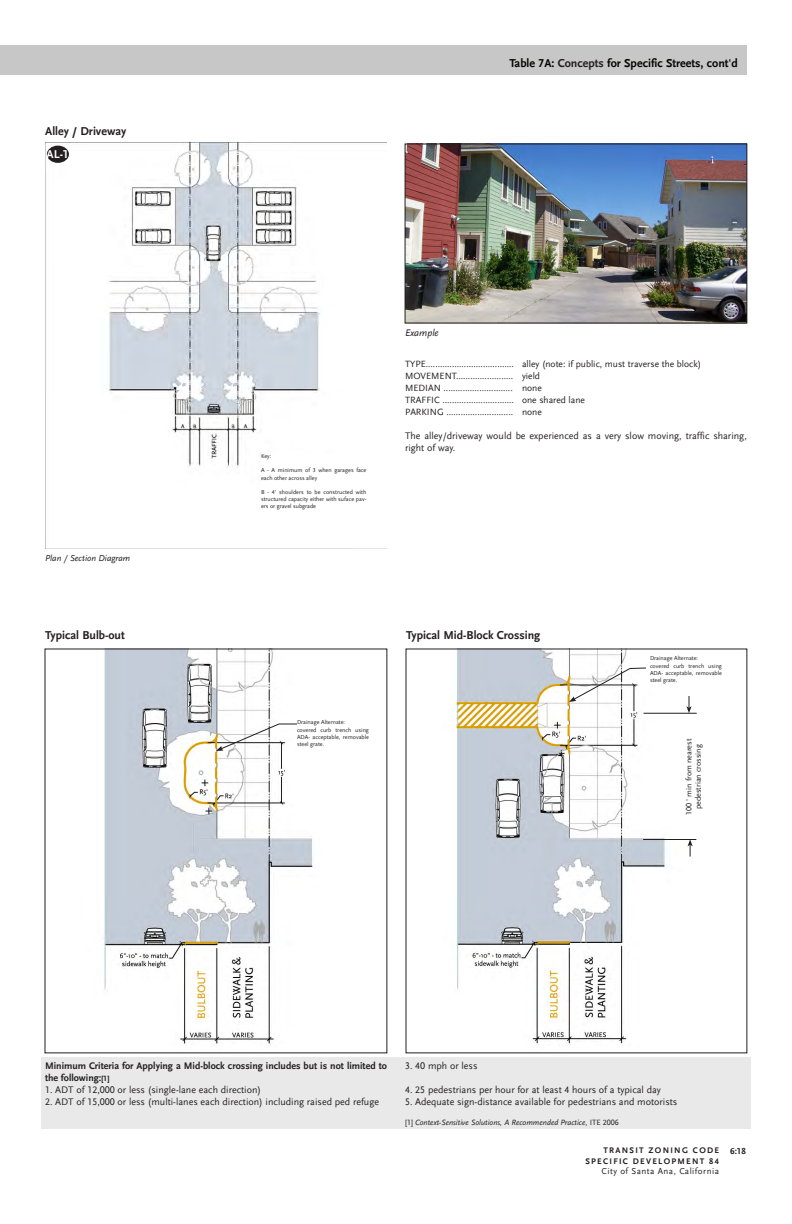
<style>
.page{position:relative;width:792px;height:1224px;background:#fff}
.page>*{position:absolute;margin:0;border:0;box-sizing:border-box;transform-origin:0 0}
.body_header{font:700 12px "Scala Sans LF";color:#231f20}
.Image_Caption{font:700 12px "Scala Sans LF";color:#040503}
.t1{font:700 12px "Scala Sans LF";color:#fff}
.body_header-2{font:10px/12px "Scala Sans LF";color:#231f20}
.body_header-3{font:700 10px/12px "Scala Sans LF";color:#231f20}
.t2{font:italic 10px "Scala Sans LF";color:#231f20}
.t3{font:9.5px "Scala Sans LF";color:#231f20}
.t4{font:9px "Scala Sans LF";letter-spacing:.05em;color:#231f20}
.t5{font:italic 9px "Scala Sans LF";color:#231f20}
.t6{font:700 8.5px/10.2px "Scala Sans LF";letter-spacing:.15em;color:#231f20}
.body_header-4{font:italic 8px "Scala Sans LF";color:#231f20}
.t7{font:8px "Scala Sans LF";color:#231f20}
.t8{font:6px/7.2px "Scala Sans LF";color:#231f20;text-align:justify}
.s1{color:#231f20}
.s2{font-size:8px}
.s3{font-style:normal}
.s4{font-size:9px}
</style>
<div class="page">
<div style="left:0;top:45px;width:747px;height:30px;background:#c8c7c7"></div>
<div style="left:41px;top:1057px;width:710px;height:71px;background:#e9e9e9"></div>
<img style="left:407px;top:146px;width:338px;height:175px">
<div style="left:405px;top:144px;width:342px;height:179px;border:1px solid #231f20"></div>
<img style="left:104px;top:651px;width:209px;height:395px">
<img style="left:453px;top:651px;width:244px;height:394px">
<svg style="left:216px;top:723px;width:82px;height:28px"></svg>
<svg style="left:569px;top:667px;width:78px;height:35px"></svg>
<hr style="left:644px;top:713px;width:53px;height:1px;background:#231f20">
<svg style="left:686px;top:696px;width:6px;height:17px"></svg>
<svg style="left:688px;top:840px;width:5px;height:17px"></svg>
<hr style="left:643px;top:839px;width:53px;height:1px;background:#231f20">
<img style="left:45px;top:143px;width:342px;height:406px">
<div style="left:47px;top:146px;width:22px;height:17px;background:#231f20;border-radius:50%"></div>
<div style="left:261px;top:454px;width:105px;height:57px;background:#fff"></div>
<p class="body_header" style="left:45px;top:124px;width:83px">Alley / Driveway</p>
<p class="t1" style="left:47px;top:148px;width:24px">AL-1</p>
<p class="t5" style="left:45px;top:553px;width:86px">Plan / Section Diagram</p>
<p class="Image_Caption" style="left:509px;top:56px;width:230px">Table 7A: <span class="s1">Concepts</span> for Specific Streets, cont'd</p>
<p class="t8" style="left:261px;top:452px;width:12px">Key:</p>
<p class="t8" style="left:261px;top:467px;width:107px">A - A minimum of 3 when garages face each other across alley</p>
<p class="t8" style="left:261px;top:488px;width:107px">B - 4' shoulders to be constructed with structured capacity either with suface pav&shy;ers or gravel subgrade</p>
<p class="t2" style="left:405px;top:327px;width:35px">Example</p>
<p class="t3" style="left:405px;top:359px;width:298px">TYPE..................................... alley (note: if public, must traverse the block)</p>
<p class="t3" style="left:405px;top:371px;width:137px">MOVEMENT........................ yield</p>
<p class="t3" style="left:405px;top:383px;width:138px">MEDIAN ............................. none</p>
<p class="t3" style="left:405px;top:395px;width:181px">TRAFFIC .............................. one shared lane</p>
<p class="t3" style="left:405px;top:407px;width:138px">PARKING ............................ none</p>
<p class="body_header-2" style="left:405px;top:430px;width:343px">The alley/driveway would be experienced as a very slow moving, traffic sharing, right of way.</p>
<p class="body_header" style="left:45px;top:628px;width:81px">Typical Bulb-out</p>
<p class="body_header" style="left:406px;top:628px;width:136px">Typical Mid-Block Crossing</p>
<p class="t8" style="left:297px;top:719px;width:50px">Drainage Alternate:</p>
<p class="t8" style="left:297px;top:726px;width:74px">covered curb trench using ADA- acceptable, removable steel grate.</p>
<p class="t8" style="left:650px;top:655px;width:50px">Drainage Alternate:</p>
<p class="t8" style="left:650px;top:662px;width:73px">covered curb trench using ADA- acceptable, removable steel grate.</p>
<p class="t7" style="left:684px;top:815px;width:77px;rotate:-90deg">100 ' min from nearest</p>
<p class="t7" style="left:694px;top:809px;width:67px;rotate:-90deg">pedestrian crossing</p>
<p class="body_header-3" style="left:45px;top:1060px;width:344px">Minimum Criteria for Applying a Mid-block crossing includes but is not limited to the following:<span class="s2">[1]</span></p>
<p class="body_header-2" style="left:45px;top:1084px;width:218px">1. ADT of 12,000 or less (single-lane each direction)</p>
<p class="body_header-2" style="left:45px;top:1096px;width:336px">2. ADT of 15,000 or less (multi-lanes each direction) including raised ped refuge</p>
<p class="body_header-2" style="left:405px;top:1060px;width:74px">3. 40 mph or less</p>
<p class="body_header-2" style="left:405px;top:1084px;width:257px">4. 25 pedestrians per hour for at least 4 hours of a typical day</p>
<p class="body_header-2" style="left:405px;top:1096px;width:274px">5. Adequate sign-distance available for pedestrians and motorists</p>
<p class="body_header-4" style="left:405px;top:1118px;width:215px"><span class="s3">[1]</span> Context-Sensitive Solutions, A Recommended Practice<span class="s3">, ITE 2006</span></p>
<p class="t6" style="left:585px;top:1146px;width:162px;text-indent:18px">TRANSIT ZONING CODE <span class="s4">6:18<br></span>SPECIFIC DEVELOPMENT 84</p>
<p class="t4" style="left:602px;top:1167px;width:119px">City of Santa Ana, California</p>
</div>
